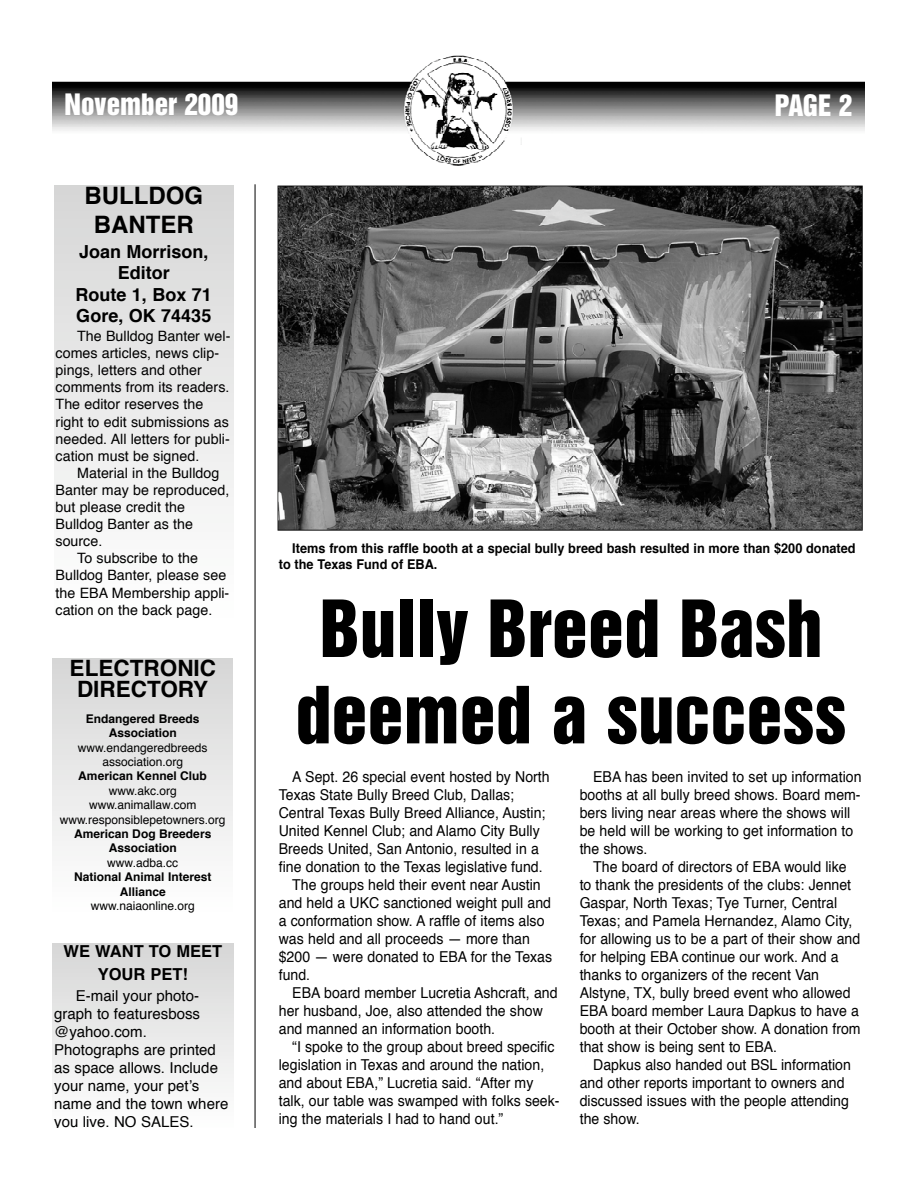
<style>
.page{position:relative;width:918px;height:1188px;background:#fff}
.page>*{position:absolute;margin:0;border:0;box-sizing:border-box;transform-origin:0 0}
.t1{font:72px/86.4px "Helvetica Inserat Cyr Upright";color:#000;text-align:center}
.t2{font:27px "Helvetica Inserat Cyr Upright";color:#fff}
.t3{font:700 24px/28.8px "Helvetica";color:#000;text-align:center}
.t4{font:700 22.5px/21px "Helvetica";color:#000;text-align:center}
.t5{font:700 18px/21.6px "Helvetica";color:#000;text-align:center}
.t6{font:700 16.5px/23.1px "Helvetica";color:#000;text-align:center}
.t7{font:15px/18px "Helvetica";color:#000;scale:.94 1}
.t8{font:15px/18px "Helvetica";color:#000}
.t9{font:14.25px/17.1px "Helvetica";color:#000}
.t10{font:700 13.5px/16.2px "Helvetica";color:#000;scale:.94 1}
.t11{font:12px/14.4px "Helvetica";color:#000;text-align:center}
.t12{font:700 12px/14.4px "Helvetica";color:#000;text-align:center}
</style>
<div class="page">
<img style="left:53px;top:56px;width:811px;height:110px">
<hr style="left:255px;top:184px;width:1px;height:944px;background:#000">
<svg style="left:278px;top:186px;width:585px;height:345px;background:#5d5d5d"></svg>
<h2 class="t2" style="left:65px;top:94px;width:175px">November 2009</h2>
<h2 class="t2" style="left:775px;top:94px;width:79px">PAGE 2</h2>
<h3 class="t3" style="left:84px;top:183px;width:120px">BULLDOG<br>BANTER</h3>
<p class="t5" style="left:75px;top:242px;width:138px">Joan Morrison,<br>Editor<br>Route 1, Box 71<br>Gore, OK 74435</p>
<p class="t9" style="left:56px;top:329px;width:176px;text-indent:22px">The Bulldog Banter wel&shy;comes articles, news clip&shy;pings, letters and other comments from its readers.<br>The editor reserves the right to edit submissions as needed. All letters for publi&shy;cation must be signed.</p>
<p class="t9" style="left:77px;top:465px;width:144px">Material in the Bulldog</p>
<p class="t9" style="left:56px;top:483px;width:175px">Banter may be reproduced,</p>
<p class="t9" style="left:56px;top:500px;width:131px">but please credit the</p>
<p class="t9" style="left:56px;top:517px;width:139px">Bulldog Banter as the</p>
<p class="t9" style="left:56px;top:534px;width:48px">source.</p>
<p class="t9" style="left:77px;top:551px;width:122px">To subscribe to the</p>
<p class="t9" style="left:56px;top:568px;width:172px">Bulldog Banter, please see</p>
<p class="t9" style="left:56px;top:585px;width:175px">the EBA Membership appli-</p>
<p class="t9" style="left:56px;top:602px;width:158px">cation on the back page.</p>
<h3 class="t4" style="left:70px;top:660px;width:148px">ELECTRONIC<br>DIRECTORY</h3>
<p class="t12" style="left:86px;top:712px;width:115px">Endangered Breeds<br>Association</p>
<p class="t11" style="left:78px;top:741px;width:131px">www.endangeredbreeds association.org</p>
<p class="t12" style="left:78px;top:770px;width:130px">American Kennel Club</p>
<p class="t11" style="left:60px;top:784px;width:167px">www.akc.org www.animallaw.com www.responsiblepetowners.org</p>
<p class="t12" style="left:74px;top:828px;width:139px">American Dog Breeders<br>Association</p>
<p class="t11" style="left:107px;top:856px;width:72px">www.adba.cc</p>
<p class="t12" style="left:74px;top:871px;width:139px">National Animal Interest<br>Alliance</p>
<p class="t11" style="left:91px;top:900px;width:106px">www.naiaonline.org</p>
<p class="t6" style="left:64px;top:941px;width:160px">WE WANT TO MEET<br>YOUR PET!</p>
<p class="t8" style="left:54px;top:988px;width:176px;text-indent:22px">E-mail your photo&shy;graph to featuresboss @yahoo.com.<br>Photographs are printed as space allows. Include your name, your pet’s name and the town where you live. NO SALES.</p>
<p class="t10" style="left:279px;top:541px;width:615px;text-indent:14px">Items from this raffle booth at a special bully breed bash resulted in more than $200 donated to the Texas Fund of EBA.</p>
<h1 class="t1" style="left:295px;top:589px;width:553px">Bully Breed Bash deemed a success</h1>
<p class="t7" style="left:292px;top:769px;width:275px">A Sept. 26 special event hosted by North</p>
<p class="t7" style="left:279px;top:787px;width:252px">Texas State Bully Breed Club, Dallas;</p>
<p class="t7" style="left:279px;top:805px;width:285px">Central Texas Bully Breed Alliance, Austin;</p>
<p class="t7" style="left:279px;top:823px;width:279px">United Kennel Club; and Alamo City Bully</p>
<p class="t7" style="left:279px;top:841px;width:278px">Breeds United, San Antonio, resulted in a</p>
<p class="t7" style="left:279px;top:859px;width:282px">fine donation to the Texas legislative fund.</p>
<p class="t7" style="left:292px;top:877px;width:266px">The groups held their event near Austin</p>
<p class="t7" style="left:279px;top:895px;width:291px">and held a UKC sanctioned weight pull and</p>
<p class="t7" style="left:279px;top:913px;width:284px">a conformation show. A raffle of items also</p>
<p class="t7" style="left:279px;top:931px;width:269px">was held and all proceeds — more than</p>
<p class="t7" style="left:279px;top:949px;width:292px">$200 — were donated to EBA for the Texas</p>
<p class="t7" style="left:279px;top:967px;width:35px">fund.</p>
<p class="t7" style="left:292px;top:985px;width:284px">EBA board member Lucretia Ashcraft, and</p>
<p class="t7" style="left:279px;top:1003px;width:283px">her husband, Joe, also attended the show</p>
<p class="t7" style="left:279px;top:1021px;width:232px">and manned an information booth.</p>
<p class="t7" style="left:292px;top:1039px;width:280px">“I spoke to the group about breed specific</p>
<p class="t7" style="left:279px;top:1057px;width:284px">legislation in Texas and around the nation,</p>
<p class="t7" style="left:279px;top:1075px;width:272px">and about EBA,” Lucretia said. “After my</p>
<p class="t7" style="left:279px;top:1093px;width:300px">talk, our table was swamped with folks seek-</p>
<p class="t7" style="left:279px;top:1111px;width:240px">ing the materials I had to hand out.”</p>
<p class="t7" style="left:580px;top:769px;width:301px;text-indent:14px">EBA has been invited to set up information booths at all bully breed shows. Board mem&shy;bers living near areas where the shows will be held will be working to get information to the shows.</p>
<p class="t7" style="left:580px;top:859px;width:300px;text-indent:14px">The board of directors of EBA would like to thank the presidents of the clubs: Jennet Gaspar, North Texas; Tye Turner, Central Texas; and Pamela Hernandez, Alamo City, for allowing us to be a part of their show and for helping EBA continue our work. And a thanks to organizers of the recent Van Alstyne, TX, bully breed event who allowed EBA board member Laura Dapkus to have a booth at their October show. A donation from that show is being sent to EBA.</p>
<p class="t7" style="left:580px;top:1057px;width:290px;text-indent:14px">Dapkus also handed out BSL information and other reports important to owners and discussed issues with the people attending the show.</p>
</div>
